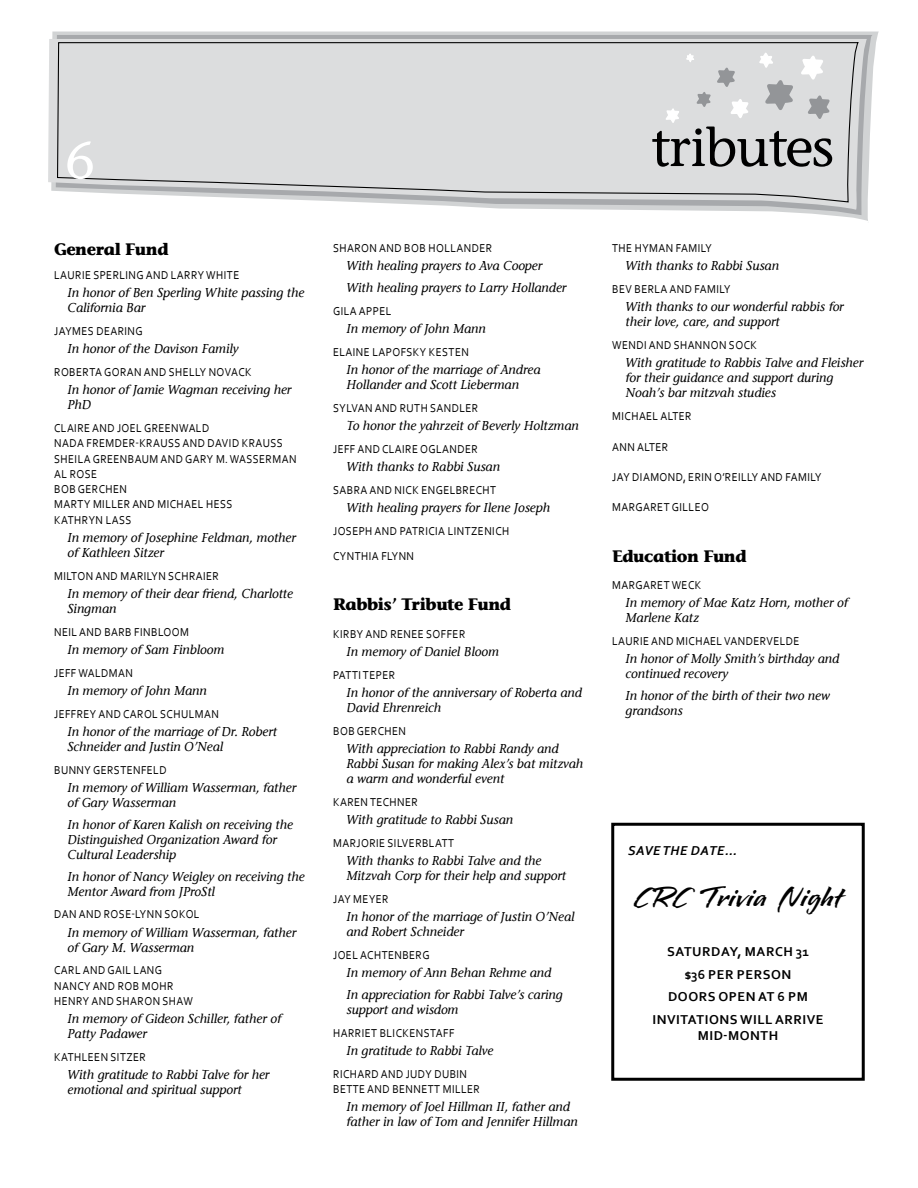
<style>
.page{position:relative;width:918px;height:1188px;background:#fff}
.page>*{position:absolute;margin:0;border:0;box-sizing:border-box;transform-origin:0 0}
.t1{font:54px "Stone Inf OSITCTT Medium";letter-spacing:-.02em;color:#000}
.t2{font:54px "Stone Inf OSITCTT Medium";color:#fff}
.t3{font:700 27px "Lambo Hmk";color:#000}
.t4{font:700 16.5px "Stone Informal LT";letter-spacing:-.025em;color:#000}
.t5{font:700 13.5px/22.5px "Corbel";letter-spacing:.04em;color:#000;text-align:center}
.t6{font:italic 700 13.5px "Corbel";letter-spacing:.04em;color:#000}
.t7{font:italic 12.75px/15px "Stone Informal LT";color:#000}
.t8{font:12px/15.3px "Corbel";letter-spacing:.04em;color:#000;scale:.9 1}
</style>
<div class="page">
<svg style="left:52px;top:32px;width:827px;height:189px"></svg>
<svg style="left:56px;top:35px;width:816px;height:180px"></svg>
<svg style="left:48px;top:39px;width:819px;height:171px"></svg>
<svg style="left:56px;top:41px;width:803px;height:162px;background:#d7d8d9"></svg>
<svg style="left:664px;top:50px;width:170px;height:74px;background:#d7d8d9"></svg>
<div style="left:611px;top:823px;width:254px;height:258px;border:3px solid #000"></div>
<h1 class="t2" style="left:65px;top:127px;width:31px">6</h1>
<p class="t4" style="left:54px;top:239px;width:116px">General Fund</p>
<p class="t8" style="left:54px;top:267px;width:207px">LAURIE SPERLING AND LARRY WHITE</p>
<p class="t7" style="left:68px;top:285px;width:238px">In honor of Ben Sperling White passing the<br>California Bar</p>
<p class="t8" style="left:54px;top:323px;width:100px">JAYMES DEARING</p>
<p class="t7" style="left:68px;top:342px;width:173px">In honor of the Davison Family</p>
<p class="t8" style="left:54px;top:364px;width:221px">ROBERTA GORAN AND SHELLY NOVACK</p>
<p class="t7" style="left:68px;top:383px;width:225px">In honor of Jamie Wagman receiving her<br>PhD</p>
<p class="t8" style="left:54px;top:420px;width:271px">CLAIRE AND JOEL GREENWALD<br>NADA FREMDER-KRAUSS AN D DAVID KRAUSS<br>SHEILA GREENBAUM AND GARY M. WASSERMAN<br>AL ROSE<br>BOB GERCHEN<br>MARTY M ILLER AND M ICHAEL H ESS<br>KATHRYN LASS</p>
<p class="t7" style="left:68px;top:530px;width:230px">In memory of Josephine Feldman, mother of Kathleen Sitzer</p>
<p class="t8" style="left:54px;top:568px;width:185px">M ILTON AND MARILYN SCHRAIER</p>
<p class="t7" style="left:68px;top:586px;width:227px">In memory of their dear friend, Charlotte<br>Singman</p>
<p class="t8" style="left:54px;top:624px;width:151px">NEIL AND BARB FINBLOOM</p>
<p class="t7" style="left:68px;top:642px;width:158px">In memory of Sam Finbloom</p>
<p class="t8" style="left:54px;top:665px;width:89px">JEFF WALDMAN</p>
<p class="t7" style="left:68px;top:683px;width:141px">In memory of John Mann</p>
<p class="t8" style="left:54px;top:706px;width:184px">JEFFREY AND CAROL SCHULMAN</p>
<p class="t7" style="left:68px;top:724px;width:211px">In honor of the marriage of Dr. Robert<br>Schneider and Justin O’Neal</p>
<p class="t8" style="left:54px;top:762px;width:126px">BUNNY GERSTENFELD</p>
<p class="t7" style="left:68px;top:780px;width:230px">In memory of William Wasserman, father of Gary Wasserman</p>
<p class="t7" style="left:68px;top:817px;width:227px">In honor of Karen Kalish on receiving the<br>Distinguished Organization Award for<br>Cultural Leadership</p>
<p class="t7" style="left:68px;top:869px;width:239px">In honor of Nancy Weigley on receiving the<br>Mentor Award from JProStl</p>
<p class="t8" style="left:54px;top:906px;width:162px">DAN AN D ROSE-LYNN SOKOL</p>
<p class="t7" style="left:68px;top:925px;width:230px">In memory of William Wasserman, father of Gary M. Wasserman</p>
<p class="t8" style="left:54px;top:963px;width:155px">CARL AND GAIL LANG<br>NANCY AND ROB MOHR<br>H ENRY AND SHARON SHAW</p>
<p class="t7" style="left:68px;top:1011px;width:215px">In memory of Gideon Schiller, father of<br>Patty Padawer</p>
<p class="t8" style="left:54px;top:1049px;width:103px">KATHLEEN SITZER</p>
<p class="t7" style="left:68px;top:1067px;width:203px">With gratitude to Rabbi Talve for her emotional and spiritual support</p>
<p class="t8" style="left:333px;top:240px;width:178px">SHARON AND BOB HOLLANDER</p>
<p class="t7" style="left:346px;top:255px;width:221px;line-height:21.8px">With healing prayers to Ava Cooper<br>With healing prayers to Larry Hollander</p>
<p class="t8" style="left:333px;top:303px;width:65px">GILA APPEL</p>
<p class="t7" style="left:346px;top:321px;width:141px">In memory of John Mann</p>
<p class="t8" style="left:333px;top:344px;width:152px">ELAINE LAPOFS KY KESTEN</p>
<p class="t7" style="left:346px;top:362px;width:195px">In honor of the marriage of Andrea<br>Hollander and Scott Lieberman</p>
<p class="t8" style="left:333px;top:400px;width:163px">SYLVAN AND RUTH SANDLER</p>
<p class="t7" style="left:346px;top:418px;width:234px">To honor the yahrzeit of Beverly Holtzman</p>
<p class="t8" style="left:333px;top:441px;width:162px">JEFF AND CLAIRE OGLANDER</p>
<p class="t7" style="left:346px;top:459px;width:155px">With thanks to Rabbi Susan</p>
<p class="t8" style="left:333px;top:482px;width:183px">SABRA AND N ICK ENGELBRECHT</p>
<p class="t7" style="left:346px;top:500px;width:205px">With healing prayers for Ilene Joseph</p>
<p class="t8" style="left:333px;top:518px;width:197px;line-height:25.5px">JOSEPH AND PATRICIA LINTZENICH<br>CYNTHIA FLYNN</p>
<p class="t4" style="left:333px;top:594px;width:180px">Rabbis’ Tribute Fund</p>
<p class="t8" style="left:333px;top:626px;width:148px">KIRBY AND RENEE SOFFER</p>
<p class="t7" style="left:346px;top:644px;width:154px">In memory of Daniel Bloom</p>
<p class="t8" style="left:333px;top:667px;width:70px">PATTI TEPER</p>
<p class="t7" style="left:346px;top:685px;width:237px">In honor of the anniversary of Roberta and<br>David Ehrenreich</p>
<p class="t8" style="left:333px;top:723px;width:82px">BOB GERCHEN</p>
<p class="t7" style="left:346px;top:741px;width:238px">With appreciation to Rabbi Randy and<br>Rabbi Susan for making Alex’s bat mitzvah a warm and wonderful event</p>
<p class="t8" style="left:333px;top:794px;width:96px">KAREN TECHNER</p>
<p class="t7" style="left:346px;top:812px;width:168px">With gratitude to Rabbi Susan</p>
<p class="t8" style="left:333px;top:835px;width:136px">MARJORIE SILVERBLATT</p>
<p class="t7" style="left:346px;top:853px;width:221px">With thanks to Rabbi Talve and the<br>Mitzvah Corp for their help and support</p>
<p class="t8" style="left:333px;top:891px;width:63px">JAY M EYER</p>
<p class="t7" style="left:346px;top:909px;width:230px">In honor of the marriage of Justin O’Neal and Robert Schneider</p>
<p class="t8" style="left:333px;top:947px;width:109px">JOEL ACHTENBERG</p>
<p class="t7" style="left:346px;top:962px;width:218px;line-height:21.8px">In memory of Ann Behan Rehme and<br>In appreciation for Rabbi Talve’s caring</p>
<p class="t7" style="left:346px;top:1002px;width:114px">support and wisdom</p>
<p class="t8" style="left:333px;top:1025px;width:129px">HARRIET BLICKENSTAFF</p>
<p class="t7" style="left:346px;top:1043px;width:148px">In gratitude to Rabbi Talve</p>
<p class="t8" style="left:333px;top:1066px;width:165px">RICHARD AND JUDY DUBIN<br>BETTE AND BENNETT M ILLER</p>
<p class="t7" style="left:346px;top:1099px;width:233px">In memory of Joel Hillman II, father and father in law of Tom and Jennifer Hillman</p>
<h1 class="t1" style="left:651px;top:115px;width:184px">tributes</h1>
<p class="t8" style="left:612px;top:240px;width:112px">THE HYMAN FAMILY</p>
<p class="t7" style="left:626px;top:258px;width:155px">With thanks to Rabbi Susan</p>
<p class="t8" style="left:612px;top:281px;width:133px">BEV BERLA AND FAMILY</p>
<p class="t7" style="left:626px;top:299px;width:220px">With thanks to our wonderful rabbis for their love, care, and support</p>
<p class="t8" style="left:612px;top:337px;width:162px">WENDI AND SHANNON SOCK</p>
<p class="t7" style="left:626px;top:355px;width:239px">With gratitude to Rabbis Talve and Fleisher for their guidance and support during<br>Noah’s bar mitzvah studies</p>
<p class="t8" style="left:612px;top:408px;width:90px">M ICHAEL ALTER</p>
<p class="t8" style="left:612px;top:439px;width:64px">ANN ALTER</p>
<p class="t8" style="left:612px;top:469px;width:234px">JAY DIAMOND, ERIN O’REILLY AND FAMILY</p>
<p class="t8" style="left:612px;top:500px;width:109px">MARGARET GILLEO</p>
<p class="t4" style="left:612px;top:545px;width:136px">Education Fund</p>
<p class="t8" style="left:612px;top:577px;width:101px">MARGARET WECK</p>
<p class="t7" style="left:626px;top:595px;width:224px">In memory of Mae Katz Horn, mother of<br>Marlene Katz</p>
<p class="t8" style="left:612px;top:633px;width:210px">LAURIE AND M ICHAEL VANDERVELDE</p>
<p class="t7" style="left:626px;top:651px;width:215px">In honor of Molly Smith’s birthday and continued recovery</p>
<p class="t7" style="left:626px;top:688px;width:206px">In honor of the birth of their two new grandsons</p>
<p class="t6" style="left:628px;top:842px;width:110px">SAVE THE DATE...</p>
<h2 class="t3" style="left:633px;top:880px;width:211px">CRC Trivia Night</h2>
<p class="t5" style="left:652px;top:940px;width:171px">SATURDAY, MARCH 31<br>$36 PER PERSON<br>DOORS OPEN AT 6 PM<br>INVITATI ONS WI LL ARRIVE</p>
<p class="t5" style="left:698px;top:1024px;width:82px">MID-MONTH</p>
</div>
